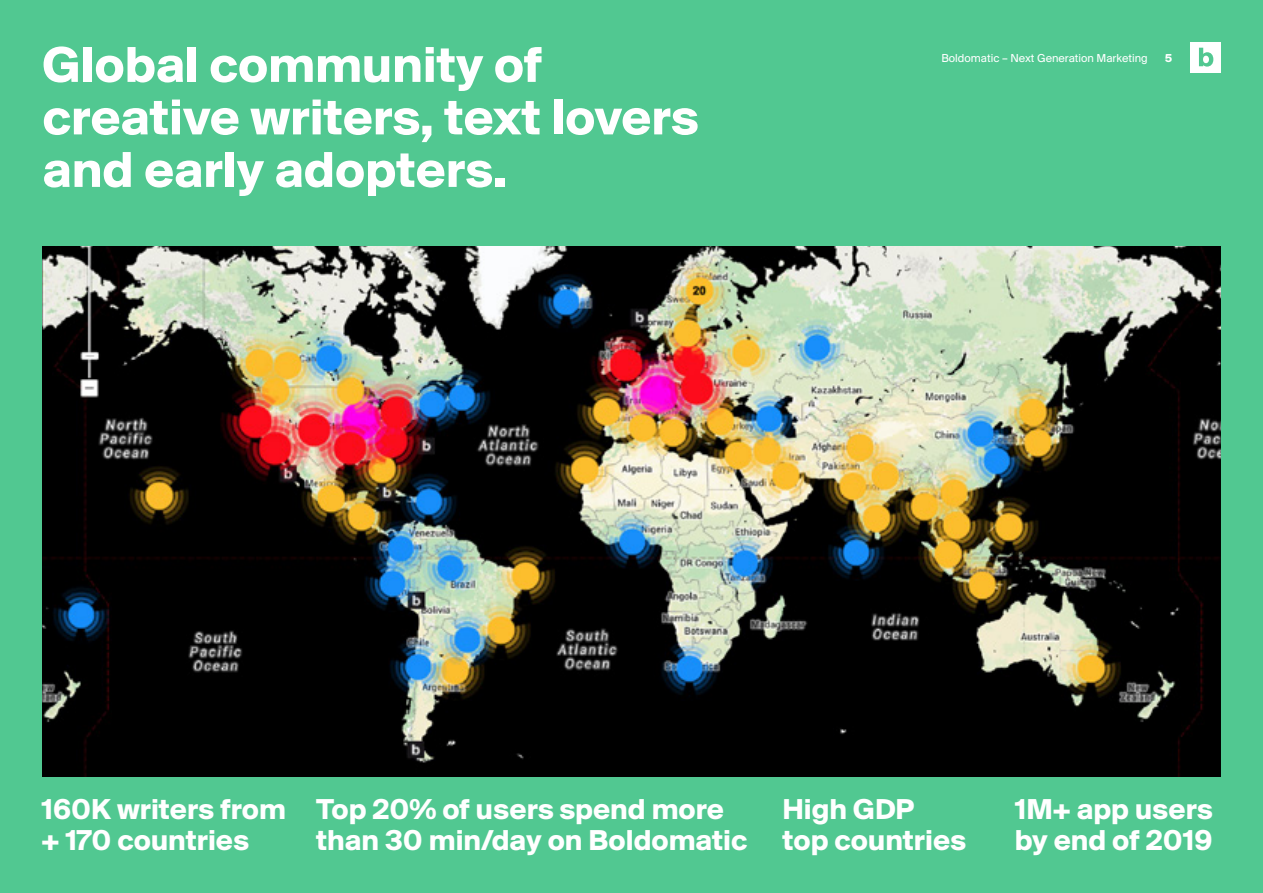
<style>
.page{position:relative;width:1263px;height:893px;background:#51c891}
.page>*{position:absolute;margin:0;border:0;box-sizing:border-box;transform-origin:0 0}
.t1{font:700 52.5px/52.5px "Suisse BP Intl";color:#fff}
.t2{font:700 30px/31.5px "Suisse BP Intl";color:#fff}
.t3{font:12px "Suisse BP Intl";color:#fff}
.t4{font:700 12px "Suisse BP Intl";color:#fff}
</style>
<div class="page">
<img style="left:43px;top:246px;width:1177px;height:531px">
<div style="left:1190px;top:43px;width:30px;height:30px;background:#fff"></div>
<svg style="left:1199px;top:48px;width:14px;height:19px"></svg>
<h1 class="t1" style="left:43px;top:37px;width:658px">Global community of creative writers, text lovers and early adopters.</h1>
<p class="t3" style="left:941px;top:50px;width:208px">Boldomatic – Next Generation Marketing</p>
<p class="t4" style="left:1165px;top:50px;width:9px">5</p>
<p class="t2" style="left:41px;top:793px;width:246px">160K writers from + 170 countries</p>
<p class="t2" style="left:316px;top:793px;width:433px">Top 20% of users spend more than 30 min/day on Boldomatic</p>
<p class="t2" style="left:782px;top:793px;width:185px">High GDP top countries</p>
<p class="t2" style="left:1015px;top:793px;width:200px">1M+ app users by end of 2019</p>
</div>
